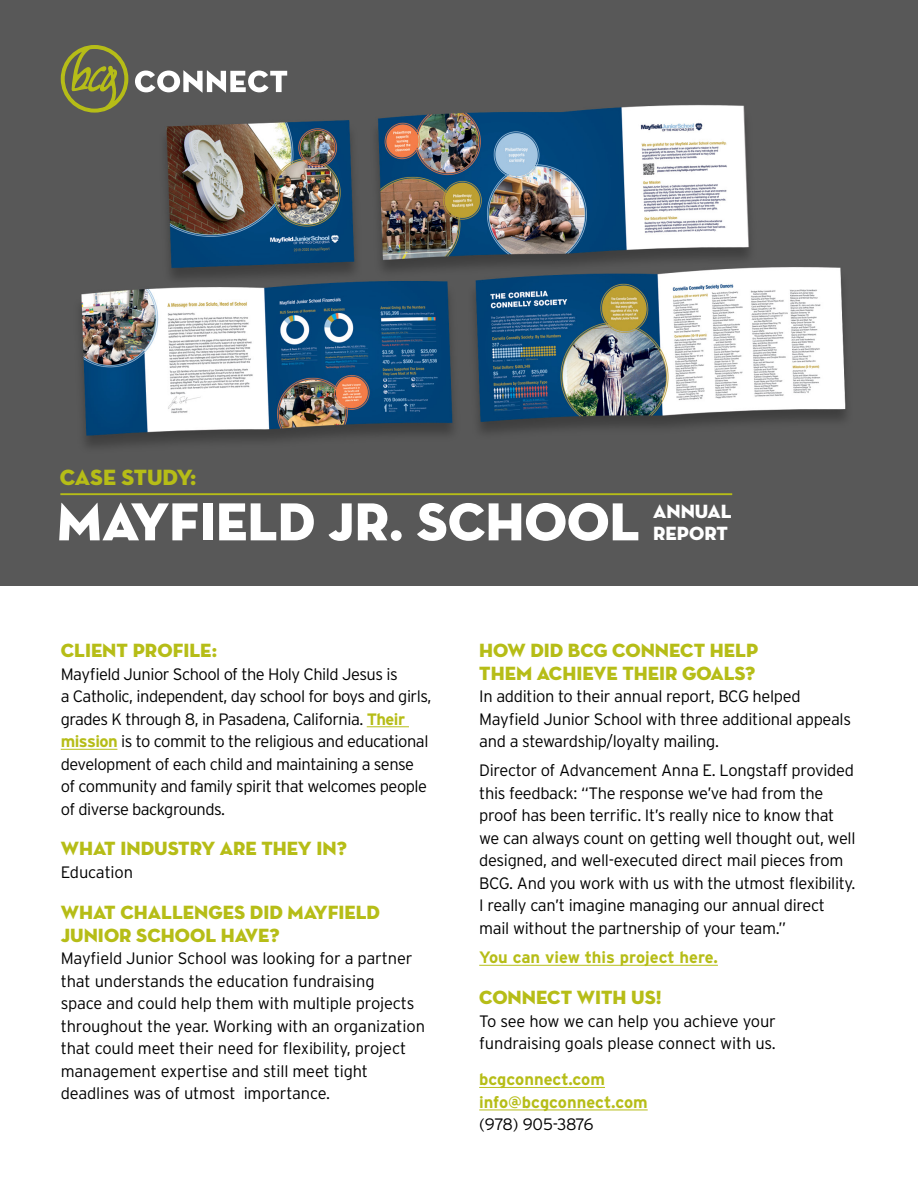
<style>
.page{position:relative;width:918px;height:1188px;background:#fff}
.page>*{position:absolute;margin:0;border:0;box-sizing:border-box;transform-origin:0 0}
.t1{font:54.3px "Neutraface Display Titling";color:#fff}
.t2{font:22.5px "Neutraface Display Titling";color:#b6bd17}
.t3{font:19.5px/22.5px "Neutraface Display Titling";color:#b6bd17}
.t4{font:19.5px/22.6px "Neutraface Display Titling";color:#fff}
.t5{font:300 16.5px/22.5px "Interstate";letter-spacing:-.02em;color:#000}
.t6{font:700 16.5px/22.5px "Interstate";color:#b6bd17}
.s1{font-weight:700;color:#b6bd17}
</style>
<div class="page">
<img style="left:0;top:0;width:918px;height:585px">
<hr style="left:60px;top:493px;width:672px;height:2px;background:#b6bd17">
<hr style="left:367px;top:727px;width:42px;height:1px;background:#b6bd17">
<hr style="left:61px;top:749px;width:56px;height:1px;background:#b6bd17">
<hr style="left:479px;top:1087px;width:126px;height:1px;background:#b6bd17">
<hr style="left:479px;top:1110px;width:169px;height:1px;background:#b6bd17">
<hr style="left:479px;top:965px;width:239px;height:1px;background:#b6bd17">
<svg style="left:60px;top:44px;width:69px;height:92px;background:#6e6f48"></svg>
<svg style="left:135px;top:70px;width:152px;height:23px"></svg>
<h2 class="t2" style="left:60px;top:463px;width:138px">CASE STUDY:</h2>
<h1 class="t1" style="left:57px;top:488px;width:584px">MAYFIELD JR. SCHOOL</h1>
<p class="t4" style="left:653px;top:500px;width:80px">ANNUAL<br>REPORT</p>
<p class="t3" style="left:61px;top:639px;width:158px">CLIENT PROFILE:</p>
<p class="t5" style="left:61px;top:662px;width:372px">Mayfield Junior School of the Holy Child Jesus is<br>a Catholic, independent, day school for boys and girls, grades K through 8, in Pasadena, California. <span class="s1">Their mission</span> is to commit to the religious and educational development of each child and maintaining a sense of community and family spirit that welcomes people of diverse backgrounds.</p>
<p class="t3" style="left:61px;top:838px;width:288px">WHAT INDUSTRY ARE THEY IN?</p>
<p class="t5" style="left:61px;top:861px;width:74px">Education</p>
<p class="t3" style="left:61px;top:901px;width:321px">WHAT CHALLENGES DID MAYFIELD<br>JUNIOR SCHOOL HAVE?</p>
<p class="t5" style="left:61px;top:947px;width:366px">Mayfield Junior School was looking for a partner that understands the education fundraising<br>space and could help them with multiple projects throughout the year. Working with an organization that could meet their need for flexibility, project management expertise and still meet tight deadlines was of utmost importance.</p>
<p class="t3" style="left:479px;top:639px;width:281px">HOW DID BCG CONNECT HELP<br>THEM ACHIEVE THEIR GOALS?</p>
<p class="t5" style="left:479px;top:685px;width:373px">In addition to their annual report, BCG helped<br>Mayfield Junior School with three additional appeals and a stewardship/loyalty mailing.</p>
<p class="t5" style="left:479px;top:759px;width:378px">Director of Advancement Anna E. Longstaff provided this feedback: “The response we’ve had from the proof has been terrific. It’s really nice to know that we can always count on getting well thought out, well designed, and well-executed direct mail pieces from BCG. And you work with us with the utmost flexibility.<br>I really can’t imagine managing our annual direct mail without the partnership of your team.”</p>
<p class="t6" style="left:479px;top:946px;width:240px">You can view this project here.</p>
<p class="t3" style="left:479px;top:986px;width:184px">CONNECT WITH US!</p>
<p class="t5" style="left:479px;top:1010px;width:298px">To see how we can help you achieve your fundraising goals please connect with us.</p>
<p class="t6" style="left:479px;top:1068px;width:170px">bcgconnect.com info@bcgconnect.com</p>
<p class="t5" style="left:479px;top:1113px;width:116px">(978) 905-3876</p>
</div>
